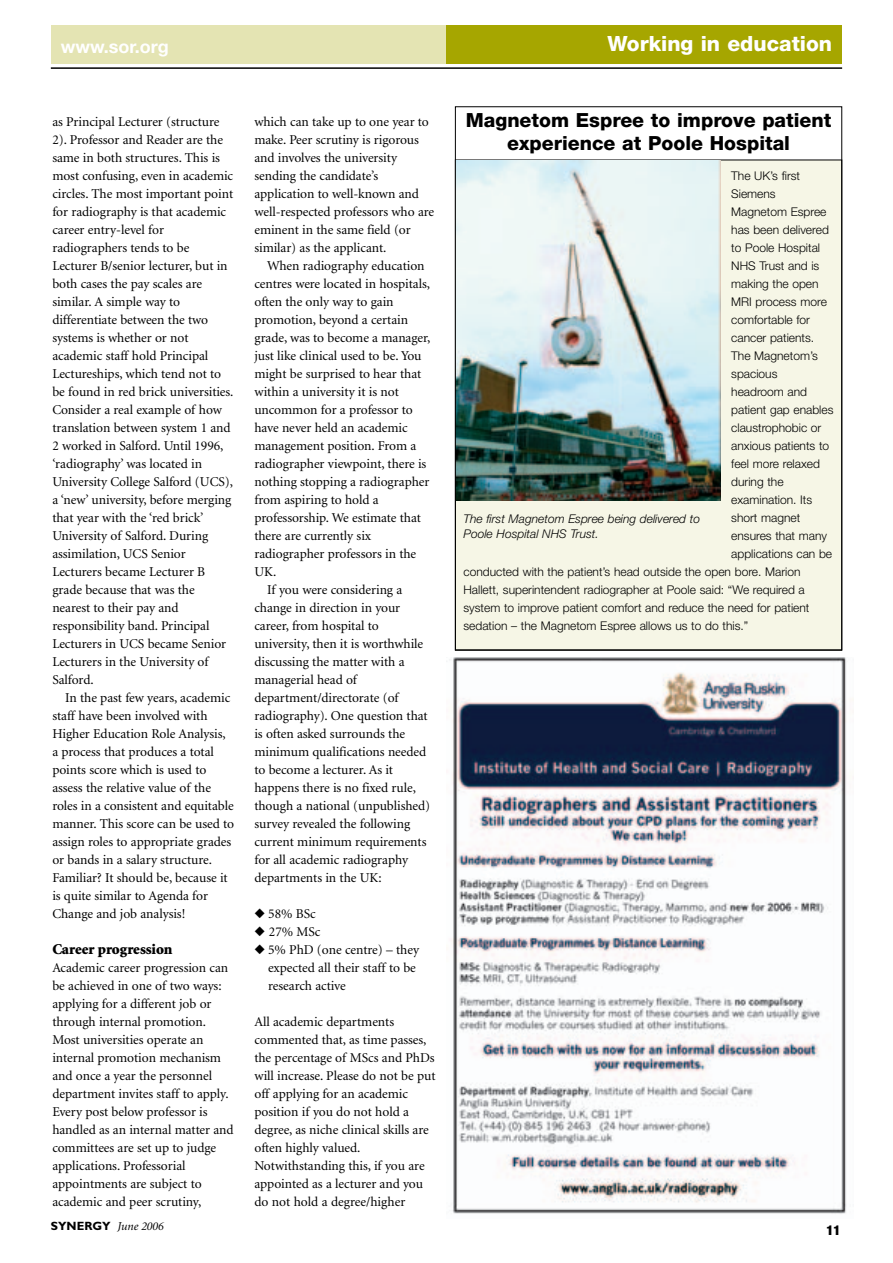
<style>
.page{position:relative;width:893px;height:1263px;background:#fff}
.page>*{position:absolute;margin:0;border:0;box-sizing:border-box;transform-origin:0 0}
.t1{font:800 21px "Helvetica Neue";color:#fff}
.t2{font:800 19.5px/23.4px "Helvetica Neue";color:#000;text-align:center}
.t3{font:700 18px "Helvetica Neue";color:#fff}
.t4{font:900 15px "Minion";letter-spacing:-.005em;color:#000}
.t5{font:13.5px/18px "Minion";letter-spacing:-.005em;color:#000}
.t6{font:900 condensed 13.5px "Helvetica Neue";color:#000}
.t7{font:300 12px "Helvetica Neue";color:#000}
.t8{font:italic 300 12px/15px "Helvetica Neue";color:#000}
.t9{font:italic 12px "Minion";color:#000}
.s1{font-family:"Gill Sans";font-weight:700;font-style:normal}
</style>
<div class="page">
<div style="left:51px;top:26px;width:395px;height:38px;background:#e4e4b3"></div>
<div style="left:446px;top:26px;width:396px;height:38px;background:#a6a600"></div>
<hr style="left:51px;top:67px;width:791px;height:2px;background:#000">
<div style="left:455px;top:160px;width:386px;height:490px;background:#f6f6e6"></div>
<img style="left:449px;top:657px;width:398px;height:557px">
<img style="left:457px;top:161px;width:263px;height:340px">
<h3 class="t3" style="left:61px;top:40px;width:109px">www.sor.org</h3>
<h1 class="t1" style="left:607px;top:36px;width:226px">Working in education</h1>
<p class="t5" style="left:52px;top:114px;width:183px">as Principal Lecturer (structure<br>2). Professor and Reader are the same in both structures. This is most confusing, even in academic circles. The most important point for radiography is that academic career entry-level for radiographers tends to be<br>Lecturer B/senior lecturer, but in both cases the pay scales are similar. A simple way to differentiate between the two systems is whether or not academic staff hold Principal<br>Lectureships, which tend not to be found in red brick universities.<br>Consider a real example of how translation between system 1 and<br>2 worked in Salford. Until 1996, ‘radiography’ was located in<br>University College Salford (UCS), a ‘new’ university, before merging that year with the ‘red brick’<br>University of Salford. During assimilation, UCS Senior<br>Lecturers became Lecturer B grade because that was the nearest to their pay and responsibility band. Principal<br>Lecturers in UCS became Senior<br>Lecturers in the University of<br>Salford.</p>
<p class="t5" style="left:52px;top:690px;width:183px;text-indent:13px">In the past few years, academic staff have been involved with<br>Higher Education Role Analysis, a process that produces a total points score which is used to assess the relative value of the roles in a consistent and equitable manner. This score can be used to assign roles to appropriate grades or bands in a salary structure.<br>Familiar? It should be, because it is quite similar to Agenda for<br>Change and job analysis!</p>
<p class="t4" style="left:52px;top:943px;width:122px">Career progression</p>
<p class="t5" style="left:52px;top:960px;width:183px">Academic career progression can be achieved in one of two ways: applying for a different job or through internal promotion.<br>Most universities operate an internal promotion mechanism and once a year the personnel department invites staff to apply.<br>Every post below professor is handled as an internal matter and committees are set up to judge applications. Professorial appointments are subject to academic and peer scrutiny,</p>
<p class="t9" style="left:51px;top:1221px;width:114px"><span class="s1">SYNERGY</span> June 2006</p>
<p class="t5" style="left:254px;top:114px;width:181px">which can take up to one year to make. Peer scrutiny is rigorous and involves the university sending the candidate’s application to well-known and well-respected professors who are eminent in the same field (or similar) as the applicant.</p>
<p class="t5" style="left:267px;top:258px;width:159px">When radiography education</p>
<p class="t5" style="left:254px;top:276px;width:177px">centres were located in hospitals,</p>
<p class="t5" style="left:254px;top:294px;width:141px">often the only way to gain</p>
<p class="t5" style="left:254px;top:312px;width:155px">promotion, beyond a certain</p>
<p class="t5" style="left:254px;top:330px;width:178px">grade, was to become a manager,</p>
<p class="t5" style="left:254px;top:348px;width:169px">just like clinical used to be. You</p>
<p class="t5" style="left:254px;top:366px;width:168px">might be surprised to hear that</p>
<p class="t5" style="left:254px;top:384px;width:146px">within a university it is not</p>
<p class="t5" style="left:254px;top:402px;width:160px">uncommon for a professor to</p>
<p class="t5" style="left:254px;top:420px;width:155px">have never held an academic</p>
<p class="t5" style="left:254px;top:438px;width:163px">management position. From a</p>
<p class="t5" style="left:254px;top:456px;width:173px">radiographer viewpoint, there is</p>
<p class="t5" style="left:254px;top:474px;width:176px">nothing stopping a radiographer</p>
<p class="t5" style="left:254px;top:492px;width:126px">from aspiring to hold a</p>
<p class="t5" style="left:254px;top:510px;width:168px">professorship. We estimate that</p>
<p class="t5" style="left:254px;top:528px;width:118px">there are currently six</p>
<p class="t5" style="left:254px;top:546px;width:163px">radiographer professors in the</p>
<p class="t5" style="left:254px;top:564px;width:23px">UK.</p>
<p class="t5" style="left:267px;top:582px;width:137px">If you were considering a</p>
<p class="t5" style="left:254px;top:600px;width:147px">change in direction in your</p>
<p class="t5" style="left:254px;top:618px;width:126px">career, from hospital to</p>
<p class="t5" style="left:254px;top:636px;width:170px">university, then it is worthwhile</p>
<p class="t5" style="left:254px;top:654px;width:152px">discussing the matter with a</p>
<p class="t5" style="left:254px;top:672px;width:104px">managerial head of</p>
<p class="t5" style="left:254px;top:690px;width:146px">department/directorate (of</p>
<p class="t5" style="left:254px;top:708px;width:175px">radiography). One question that</p>
<p class="t5" style="left:254px;top:726px;width:152px">is often asked surrounds the</p>
<p class="t5" style="left:254px;top:744px;width:173px">minimum qualifications needed</p>
<p class="t5" style="left:254px;top:762px;width:140px">to become a lecturer. As it</p>
<p class="t5" style="left:254px;top:780px;width:163px">happens there is no fixed rule,</p>
<p class="t5" style="left:254px;top:798px;width:177px">though a national (unpublished)</p>
<p class="t5" style="left:254px;top:816px;width:157px">survey revealed the following</p>
<p class="t5" style="left:254px;top:834px;width:173px">current minimum requirements</p>
<p class="t5" style="left:254px;top:852px;width:155px">for all academic radiography</p>
<p class="t5" style="left:254px;top:870px;width:129px">departments in the UK:</p>
<p class="t5" style="left:254px;top:906px;width:63px">◆ 58% BSc</p>
<p class="t5" style="left:254px;top:924px;width:68px">◆ 27% MSc</p>
<p class="t5" style="left:268px;top:942px;width:152px;text-indent:-14px">◆ 5% PhD (one centre) – they expected all their staff to be research active</p>
<p class="t5" style="left:254px;top:1014px;width:183px">All academic departments commented that, as time passes, the percentage of MScs and PhDs will increase. Please do not be put off applying for an academic position if you do not hold a degree, as niche clinical skills are often highly valued.<br>Notwithstanding this, if you are appointed as a lecturer and you do not hold a degree/higher</p>
<h2 class="t2" style="left:466px;top:110px;width:367px">Magnetom Espree to improve patient experience at Poole Hospital</h2>
<p class="t7" style="left:731px;top:172px;width:70px">The UK’s first</p>
<p class="t7" style="left:731px;top:190px;width:46px">Siemens</p>
<p class="t7" style="left:731px;top:208px;width:97px">Magnetom Espree</p>
<p class="t7" style="left:731px;top:226px;width:99px">has been delivered</p>
<p class="t7" style="left:731px;top:244px;width:90px">to Poole Hospital</p>
<p class="t7" style="left:731px;top:262px;width:90px">NHS Trust and is</p>
<p class="t7" style="left:731px;top:280px;width:89px">making the open</p>
<p class="t7" style="left:731px;top:298px;width:97px">MRI process more</p>
<p class="t7" style="left:731px;top:316px;width:80px">comfortable for</p>
<p class="t7" style="left:731px;top:334px;width:84px">cancer patients.</p>
<p class="t7" style="left:731px;top:352px;width:88px">The Magnetom’s</p>
<p class="t7" style="left:731px;top:370px;width:48px">spacious</p>
<p class="t7" style="left:731px;top:388px;width:77px">headroom and</p>
<p class="t7" style="left:731px;top:406px;width:104px">patient gap enables</p>
<p class="t7" style="left:731px;top:424px;width:92px">claustrophobic or</p>
<p class="t7" style="left:731px;top:442px;width:99px">anxious patients to</p>
<p class="t7" style="left:731px;top:460px;width:90px">feel more relaxed</p>
<p class="t7" style="left:731px;top:478px;width:54px">during the</p>
<p class="t7" style="left:731px;top:496px;width:82px">examination. Its</p>
<p class="t7" style="left:731px;top:514px;width:70px">short magnet</p>
<p class="t7" style="left:731px;top:532px;width:97px">ensures that many</p>
<p class="t7" style="left:731px;top:550px;width:102px">applications can be</p>
<p class="t7" style="left:463px;top:568px;width:338px">conducted with the patient’s head outside the open bore. Marion</p>
<p class="t7" style="left:463px;top:586px;width:343px">Hallett, superintendent radiographer at Poole said: “We required a</p>
<p class="t7" style="left:463px;top:604px;width:347px">system to improve patient comfort and reduce the need for patient</p>
<p class="t7" style="left:463px;top:622px;width:286px">sedation – the Magnetom Espree allows us to do this.”</p>
<p class="t8" style="left:463px;top:512px;width:238px">The first Magnetom Espree being delivered to<br>Poole Hospital NHS Trust.</p>
<p class="t6" style="left:826px;top:1225px;width:16px">11</p>
</div>
